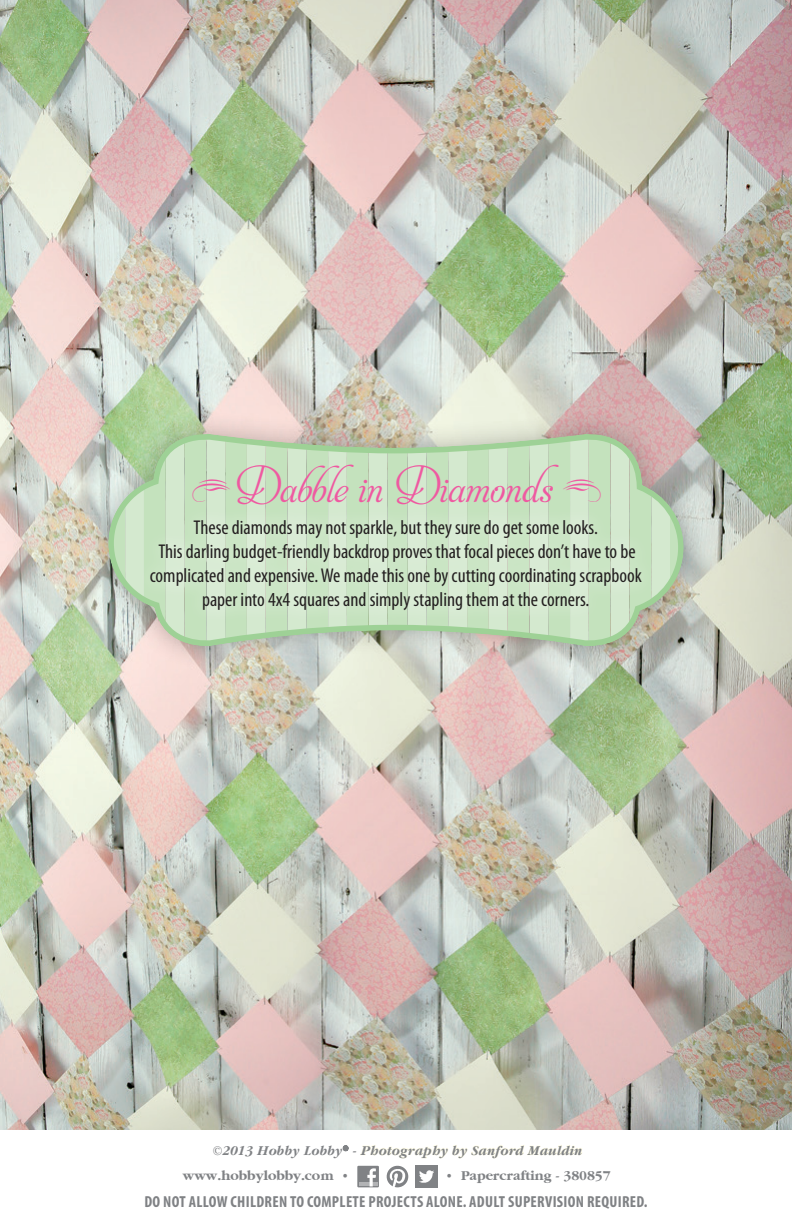
<style>
.page{position:relative;width:792px;height:1224px;background:#fff}
.page>*{position:absolute;margin:0;border:0;box-sizing:border-box;transform-origin:0 0}
.t1{font:31.6px "Aphrodite Text";color:#ef59a1}
.t2{font:condensed 20px/24px "Myriad Pro";color:#231f20;text-align:center}
.t3{font:700 condensed 16px "Myriad Pro";letter-spacing:.02em;color:#808285}
.t4{font:italic 700 14px "Garamond";letter-spacing:.02em;color:#808285;scale:.95 1}
.t5{font:700 14px "Garamond";color:#808285}
.s1{font-weight:400;font-style:italic}
</style>
<div class="page">
<img style="left:0;top:0;width:792px;height:1130px">
<div style="left:84px;top:409px;width:624px;height:262px;background:#231f20;opacity:.3"></div>
<div style="left:105px;top:432px;width:579px;height:217px;background:#3ab54a;opacity:.15"></div>
<div style="left:135px;top:504px;width:522px;height:123px;background:#fff;opacity:.75"></div>
<svg style="left:343px;top:1145px;width:239px;height:13px"></svg>
<img style="left:357px;top:1166px;width:22px;height:21px">
<svg style="left:388px;top:1166px;width:8px;height:6px"></svg>
<img style="left:416px;top:1166px;width:22px;height:21px">
<hr style="left:359px;top:1183px;width:18px;height:3px;background:#fff">
<svg style="left:193px;top:437px;width:37px;height:206px;background:#cce4c6"></svg>
<svg style="left:563px;top:437px;width:38px;height:206px;background:#cce5c6"></svg>
<p class="t1" style="left:234px;top:473px;width:331px">Dabble in Diamonds</p>
<p class="t2" style="left:150px;top:516px;width:494px">These diamonds may not sparkle, but they sure do get some looks.<br>This darling budget-friendly backdrop proves that focal pieces don’t have to be complicated and expensive. We made this one by cutting coordinating scrapbook paper into 4x4 squares and simply stapling them at the corners.</p>
<p class="t4" style="left:212px;top:1142px;width:391px">©2013 Hobby Lobby<sup>®</sup> - Photography by Sanford Mauldin</p>
<p class="t3" style="left:144px;top:1191px;width:505px">DO NOT ALLOW CHILDREN TO COMPLETE PROJECTS ALONE. ADULT SUPERVISION REQUIRED.</p>
<p class="t5" style="left:183px;top:1168px;width:167px">www.hobbylobby.com <span class="s1">•</span></p>
<p class="t5" style="left:445px;top:1168px;width:167px"><span class="s1">•</span> Papercrafting - 380857</p>
</div>
